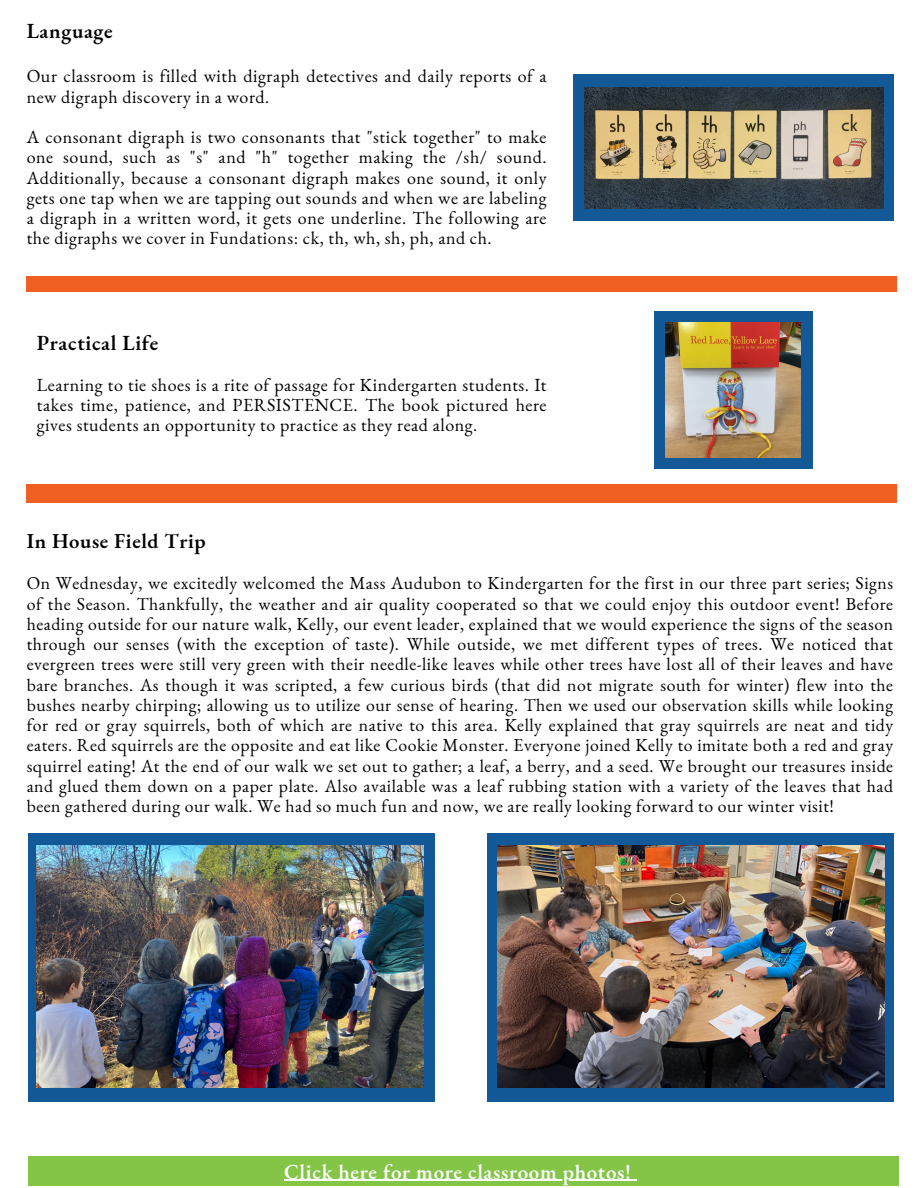
<style>
.page{position:relative;width:918px;height:1188px;background:#fff}
.page>*{position:absolute;margin:0;border:0;box-sizing:border-box;transform-origin:0 0}
.t1{font:600 21px "EB Garamond";letter-spacing:.03em;color:#fbfefb}
.t2{font:600 21px "EB Garamond";letter-spacing:.03em;color:#000}
.t3{font:600 20.7px "EB Garamond";letter-spacing:.03em;color:#000}
.t4{font:18px/20.2px "EB Garamond";letter-spacing:.03em;color:#000;text-align:justify}
.t5{font:17.7px/20.2px "EB Garamond";letter-spacing:.03em;color:#000;text-align:justify}
</style>
<div class="page">
<div style="left:27px;top:484px;width:870px;height:18px;background:#f06022"></div>
<div style="left:654px;top:311px;width:159px;height:157px;background:#135998"></div>
<img style="left:666px;top:322px;width:135px;height:135px">
<div style="left:28px;top:1156px;width:870px;height:30px;background:#84c447"></div>
<div style="left:573px;top:75px;width:321px;height:146px;background:#135998"></div>
<img style="left:584px;top:87px;width:299px;height:122px">
<div style="left:27px;top:276px;width:870px;height:16px;background:#f06022"></div>
<hr style="left:284px;top:1180px;width:348px;height:1px;background:#fbfefb">
<div style="left:28px;top:833px;width:406px;height:269px;background:#135998"></div>
<img style="left:37px;top:846px;width:387px;height:242px">
<div style="left:487px;top:833px;width:406px;height:269px;background:#135998"></div>
<img style="left:497px;top:846px;width:387px;height:242px">
<p class="t2" style="left:27px;top:17px;width:88px">Language</p>
<p class="t4" style="left:27px;top:66px;width:521px">Our classroom is filled with digraph detectives and daily reports of a new digraph discovery in a word.</p>
<h1 class="t4" style="left:27px;top:127px;width:521px">A consonant digraph is two consonants that "stick together" to make one sound, such as "s" and "h" together making the /sh/ sound.<br>Additionally, because a consonant digraph makes one sound, it only gets one tap when we are tapping out sounds and when we are labeling a digraph in a written word, it gets one underline. The following are the digraphs we cover in Fundations: ck, th, wh, sh, ph, and ch.</h1>
<p class="t2" style="left:37px;top:329px;width:123px">Practical Life</p>
<h1 class="t4" style="left:37px;top:374px;width:511px">Learning to tie shoes is a rite of passage for Kindergarten students. It takes time, patience, and PERSISTENCE. The book pictured here gives students an opportunity to practice as they read along.</h1>
<p class="t3" style="left:27px;top:527px;width:180px">In House Field Trip</p>
<h1 class="t5" style="left:27px;top:573px;width:868px">On Wednesday, we excitedly welcomed the Mass Audubon to Kindergarten for the first in our three part series; Signs of the Season. Thankfully, the weather and air quality cooperated so that we could enjoy this outdoor event! Before heading outside for our nature walk, Kelly, our event leader, explained that we would experience the signs of the season through our senses (with the exception of taste). While outside, we met different types of trees. We noticed that evergreen trees were still very green with their needle-like leaves while other trees have lost all of their leaves and have bare branches. As though it was scripted, a few curious birds (that did not migrate south for winter) flew into the bushes nearby chirping; allowing us to utilize our sense of hearing. Then we used our observation skills while looking for red or gray squirrels, both of which are native to this area. Kelly explained that gray squirrels are neat and tidy eaters. Red squirrels are the opposite and eat like Cookie Monster. Everyone joined Kelly to imitate both a red and gray squirrel eating! At the end of our walk we set out to gather; a leaf, a berry, and a seed. We brought our treasures inside and glued them down on a paper plate. Also available was a leaf rubbing station with a variety of the leaves that had been gathered during our walk. We had so much fun and now, we are really looking forward to our winter visit!</h1>
<h1 class="t1" style="left:284px;top:1157px;width:348px">Click here for more classroom photos!</h1>
</div>
